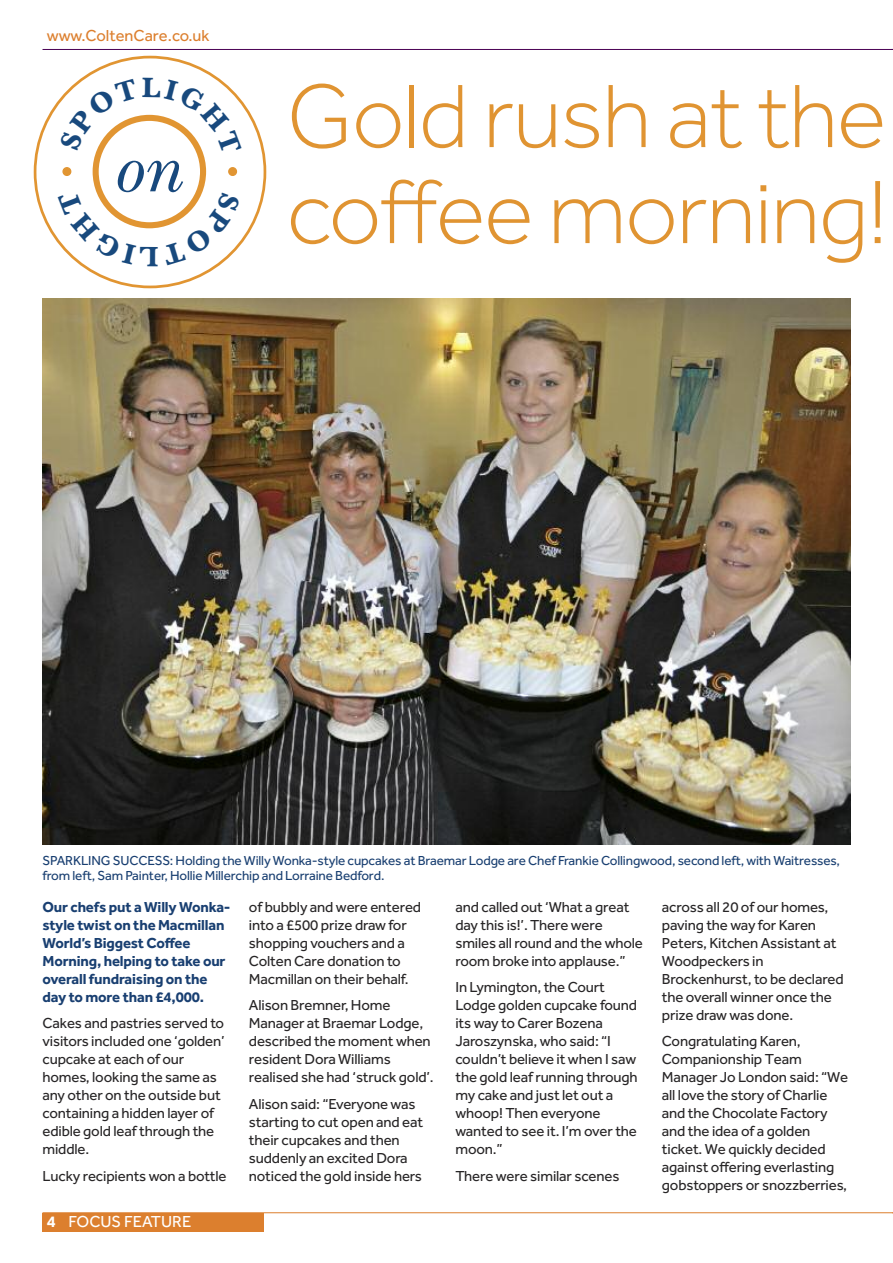
<style>
.page{position:relative;width:893px;height:1263px;background:#fff}
.page>*{position:absolute;margin:0;border:0;box-sizing:border-box;transform-origin:0 0}
.t1{font:300 93px/96px "Effra";letter-spacing:-.015em;color:#e09432}
.t2{font:italic 70.95px "New Baskerville";color:#18497d}
.t3{font:700 29.1px "Baskerville";color:#18497d}
.t4{font:16.5px "Effra";color:#dc7f2e}
.t5{font:16.5px "Effra";color:#fff}
.t6{font:15px/18px "Effra";letter-spacing:-.01em;color:#272526}
.t7{font:700 15px/18px "Effra";letter-spacing:-.01em;color:#193f71}
.t8{font:13.5px/15px "Effra";letter-spacing:-.01em;color:#193f71}
.s1{font-weight:700}
</style>
<div class="page">
<hr style="left:43px;top:1212px;width:850px;height:1px;background:#dc7f2e">
<div style="left:43px;top:1213px;width:221px;height:18px;background:#dc7f2e"></div>
<hr style="left:43px;top:49px;width:850px;height:1px;background:#4a0054">
<img style="left:43px;top:299px;width:807px;height:546px">
<div style="left:93px;top:115px;width:113px;height:113px;border:6px solid #e19532;border-radius:50%"></div>
<div style="left:229px;top:168px;width:7px;height:7px;background:#e19532;border-radius:50%"></div>
<div style="left:228px;top:167px;width:9px;height:9px;border:1px solid #e19532;border-radius:50%"></div>
<div style="left:63px;top:168px;width:8px;height:7px;background:#e19532;border-radius:50%"></div>
<div style="left:62px;top:167px;width:9px;height:9px;border:1px solid #e19532;border-radius:50%"></div>
<svg style="left:60px;top:77px;width:182px;height:77px"></svg>
<svg style="left:162px;top:192px;width:78px;height:73px"></svg>
<svg style="left:58px;top:190px;width:78px;height:75px"></svg>
<p class="t4" style="left:47px;top:26px;width:164px">www.ColtenCare.co.uk</p>
<h2 class="t2" style="left:111px;top:143px;width:71px">on</h2>
<h3 class="t3" style="left:158px;top:273px;width:20px;rotate:-180deg">L</h3>
<h1 class="t1" style="left:287px;top:68px;width:603px">Gold rush at the coffee morning!</h1>
<p class="t8" style="left:43px;top:853px;width:799px">SPARKLING SUCCESS: Holding the Willy Wonka-style cupcakes at Braemar Lodge are Chef Frankie Collingwood, second left, with Waitresses, from left, Sam Painter, Hollie Millerchip and Lorraine Bedford.</p>
<p class="t7" style="left:43px;top:897px;width:190px">Our chefs put a Willy Wonka&shy;style twist on the Macmillan<br>World’s Biggest Coffee<br>Morning, helping to take our overall fundraising on the day to more than £4,000.</p>
<p class="t6" style="left:43px;top:1014px;width:184px">Cakes and pastries served to visitors included one ‘golden’ cupcake at each of our homes, looking the same as any other on the outside but containing a hidden layer of edible gold leafthrough the middle.</p>
<p class="t6" style="left:43px;top:1166px;width:186px">Lucky recipients won a bottle</p>
<p class="t5" style="left:47px;top:1211px;width:146px"><span class="s1">4</span> FOCUS FEATURE</p>
<p class="t6" style="left:249px;top:897px;width:174px">of bubbly and were entered into a £500 prize draw for shopping vouchers and a<br>Colten Care donation to<br>Macmillan on their behalf.</p>
<p class="t6" style="left:249px;top:996px;width:186px">Alison Bremner, Home<br>Manager at Braemar Lodge, described the moment when resident Dora Williams realised she had ‘struck gold’.</p>
<p class="t6" style="left:249px;top:1094px;width:176px">Alison said: “Everyone was starting to cut open and eat their cupcakes and then suddenly an excited Dora noticed the gold inside hers</p>
<p class="t6" style="left:455px;top:897px;width:189px">and called out ‘What a great day this is!’. There were smiles all round and the whole room broke into applause.”</p>
<p class="t6" style="left:455px;top:978px;width:184px">In Lymington, the Court<br>Lodge golden cupcake found its way to Carer Bozena<br>Jaroszynska, who said: “I couldn’t believe it when I saw the gold leaf running through my cake and just let out a whoop! Then everyone wanted to see it. I’m over the moon.”</p>
<p class="t6" style="left:455px;top:1166px;width:166px">There were similar scenes</p>
<p class="t6" style="left:662px;top:897px;width:183px">across all 20 of our homes, paving the way for Karen<br>Peters, Kitchen Assistant at<br>Woodpeckers in<br>Brockenhurst, to be declared the overall winner once the prize draw was done.</p>
<p class="t6" style="left:662px;top:1032px;width:188px">Congratulating Karen,<br>Companionship Team<br>Manager Jo London said: “We all love the story of Charlie and the Chocolate Factory and the idea of a golden ticket. We quickly decided against offering everlasting gobstoppers or snozzberries,</p>
</div>
